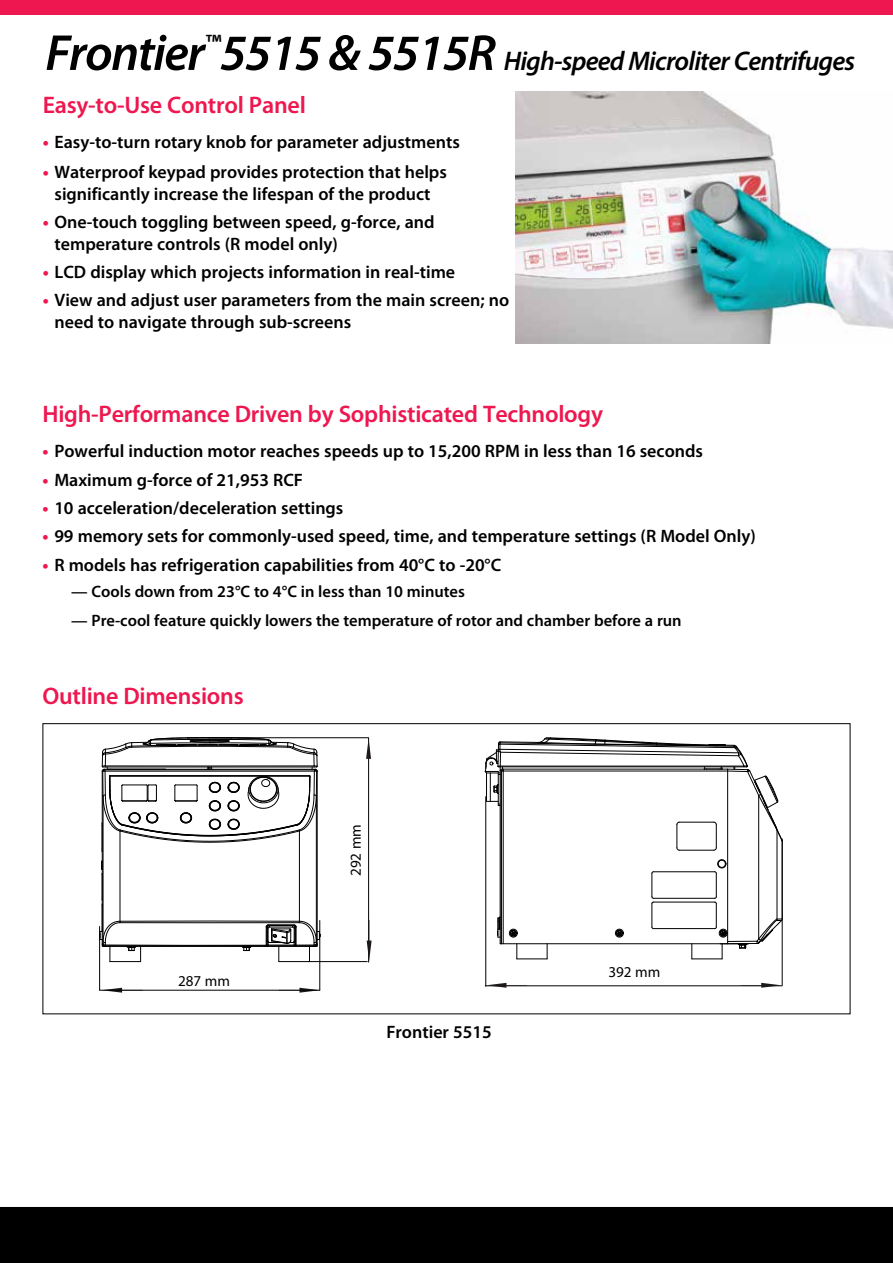
<style>
.page{position:relative;width:893px;height:1263px;background:#fff}
.page>*{position:absolute;margin:0;border:0;box-sizing:border-box;transform-origin:0 0}
.t1{font:italic 600 27px "Myriad Pro";letter-spacing:-.03em;color:#000}
.t2{font:600 24px "Myriad Pro";letter-spacing:-.01em;color:#ee174f}
.t3{font:600 18px/21.6px "Myriad Pro";color:#000}
.t4{font:600 16.5px "Myriad Pro";color:#000}
.t5{font:15.15px "Myriad Pro";color:#000}
.s1{font-size:51px}
.s2{font-weight:700;color:#ee174f}
</style>
<div class="page">
<div style="left:0;top:0;width:893px;height:15px;background:#ee174f"></div>
<div style="left:0;top:1207px;width:893px;height:56px;background:#000"></div>
<hr style="left:500px;top:767px;width:1px;height:177px;background:#000">
<hr style="left:501px;top:771px;width:1px;height:173px;background:#000">
<hr style="left:503px;top:771px;width:1px;height:173px;background:#000">
<hr style="left:692px;top:958px;width:30px;height:1px;background:#000">
<hr style="left:517px;top:958px;width:30px;height:1px;background:#000">
<svg style="left:547px;top:944px;width:1px;height:15px"></svg>
<hr style="left:501px;top:943px;width:226px;height:1px;background:#000">
<hr style="left:653px;top:928px;width:62px;height:1px;background:#000">
<hr style="left:653px;top:902px;width:62px;height:1px;background:#000">
<hr style="left:653px;top:898px;width:62px;height:1px;background:#000">
<hr style="left:653px;top:871px;width:62px;height:1px;background:#000">
<svg style="left:691px;top:944px;width:1px;height:15px"></svg>
<hr style="left:727px;top:769px;width:1px;height:175px;background:#000">
<hr style="left:758px;top:795px;width:1px;height:144px;background:#000">
<hr style="left:777px;top:830px;width:1px;height:89px;background:#000">
<div style="left:509px;top:929px;width:9px;height:8px;border:1px solid #000;border-radius:50%"></div>
<div style="left:615px;top:929px;width:9px;height:8px;border:1px solid #000;border-radius:50%"></div>
<div style="left:616px;top:930px;width:7px;height:6px;border:1px solid #000;border-radius:50%"></div>
<svg style="left:651px;top:871px;width:3px;height:58px"></svg>
<div style="left:717px;top:859px;width:9px;height:9px;border:1px solid #000;border-radius:50%"></div>
<div style="left:718px;top:860px;width:7px;height:7px;border:1px solid #000;border-radius:50%"></div>
<svg style="left:510px;top:930px;width:7px;height:29px"></svg>
<svg style="left:616px;top:928px;width:6px;height:10px"></svg>
<svg style="left:497px;top:916px;width:4px;height:29px"></svg>
<svg style="left:484px;top:737px;width:299px;height:114px"></svg>
<svg style="left:714px;top:871px;width:68px;height:88px"></svg>
<hr style="left:485px;top:797px;width:1px;height:189px;background:#000">
<hr style="left:782px;top:839px;width:1px;height:146px;background:#000">
<hr style="left:485px;top:985px;width:297px;height:1px;background:#000">
<svg style="left:741px;top:983px;width:40px;height:5px"></svg>
<svg style="left:486px;top:983px;width:41px;height:5px"></svg>
<img style="left:515px;top:91px;width:378px;height:252px">
<hr style="left:102px;top:771px;width:1px;height:173px;background:#000">
<hr style="left:103px;top:796px;width:1px;height:145px;background:#000">
<hr style="left:279px;top:961px;width:30px;height:1px;background:#000">
<hr style="left:110px;top:961px;width:31px;height:1px;background:#000">
<hr style="left:120px;top:831px;width:1px;height:90px;background:#000">
<hr style="left:299px;top:831px;width:1px;height:90px;background:#000">
<hr style="left:316px;top:796px;width:1px;height:145px;background:#000">
<hr style="left:317px;top:771px;width:1px;height:173px;background:#000">
<svg style="left:101px;top:737px;width:217px;height:115px"></svg>
<svg style="left:100px;top:860px;width:221px;height:101px"></svg>
<hr style="left:105px;top:946px;width:161px;height:1px;background:#000">
<hr style="left:309px;top:961px;width:58px;height:1px;background:#000">
<hr style="left:208px;top:737px;width:161px;height:1px;background:#000">
<hr style="left:368px;top:738px;width:1px;height:224px;background:#000">
<svg style="left:279px;top:988px;width:40px;height:5px"></svg>
<svg style="left:102px;top:988px;width:41px;height:5px"></svg>
<svg style="left:366px;top:738px;width:5px;height:41px"></svg>
<svg style="left:367px;top:920px;width:5px;height:41px"></svg>
<hr style="left:100px;top:990px;width:220px;height:1px;background:#000">
<hr style="left:99px;top:926px;width:1px;height:64px;background:#000">
<hr style="left:319px;top:920px;width:1px;height:70px;background:#000">
<h1 class="t1" style="left:45px;top:50px;width:811px"><span class="s1">Frontier</span><sup>™</sup><span class="s1">5515 &amp; 5515R</span> High-speed Microliter Centrifuges</h1>
<h2 class="t2" style="left:43px;top:95px;width:265px">Easy-to-Use Control Panel</h2>
<p class="t3" style="left:43px;top:133px;width:419px"><span class="s2">•</span> Easy-to-turn rotary knob for parameter adjustments</p>
<p class="t3" style="left:43px;top:163px;width:406px;text-align:center"><span class="s2">•</span> Waterproof keypad provides protection that helps significantly increase the lifespan of the product</p>
<p class="t3" style="left:55px;top:213px;width:382px;text-indent:-12px"><span class="s2">•</span> One-touch toggling between speed, g-force, and temperature controls (R model only)</p>
<p class="t3" style="left:43px;top:263px;width:414px"><span class="s2">•</span> LCD display which projects information in real-time</p>
<p class="t3" style="left:55px;top:291px;width:456px;text-indent:-12px"><span class="s2">•</span> View and adjust user parameters from the main screen; no need to navigate through sub-screens</p>
<h2 class="t2" style="left:43px;top:405px;width:562px">High-Performance Driven by Sophisticated Technology</h2>
<p class="t3" style="left:43px;top:442px;width:662px"><span class="s2">•</span> Powerful induction motor reaches speeds up to 15,200 RPM in less than 16 seconds</p>
<p class="t3" style="left:43px;top:470px;width:262px"><span class="s2">•</span> Maximum g-force of 21,953 RCF</p>
<p class="t3" style="left:43px;top:499px;width:302px"><span class="s2">•</span> 10 acceleration/deceleration settings</p>
<p class="t3" style="left:43px;top:527px;width:715px"><span class="s2">•</span> 99 memory sets for commonly-used speed, time, and temperature settings (R Model Only)</p>
<p class="t3" style="left:43px;top:555px;width:460px"><span class="s2">•</span> R models has refrigeration capabilities from 40°C to -20°C</p>
<p class="t4" style="left:71px;top:585px;width:395px">— Cools down from 23°C to 4°C in less than 10 minutes</p>
<p class="t4" style="left:71px;top:614px;width:612px">— Pre-cool feature quickly lowers the temperature of rotor and chamber before a run</p>
<h2 class="t2" style="left:43px;top:687px;width:203px">Outline Dimensions</h2>
<p class="t5" style="left:178px;top:975px;width:53px">287 mm</p>
<p class="t5" style="left:350px;top:876px;width:53px;rotate:-90deg">292 mm</p>
<p class="t3" style="left:386px;top:1023px;width:107px">Frontier 5515</p>
<p class="t5" style="left:608px;top:966px;width:53px">392 mm</p>
</div>
